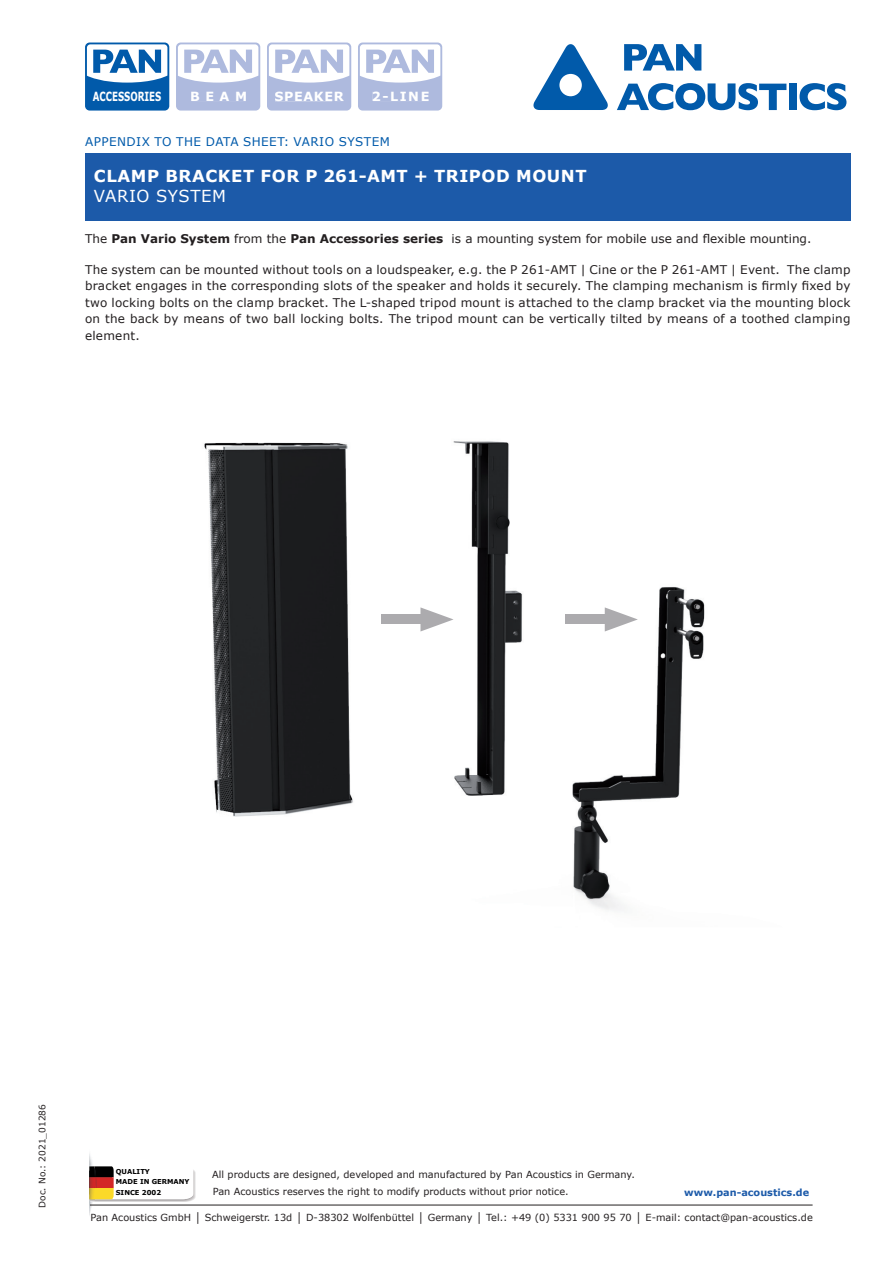
<style>
.page{position:relative;width:893px;height:1263px;background:#fff}
.page>*{position:absolute;margin:0;border:0;box-sizing:border-box;transform-origin:0 0}
.t1{font:700 16.5px "Verdana";letter-spacing:.035em;color:#fff}
.t2{font:16.5px "Verdana";letter-spacing:.035em;color:#fff}
.t3{font:700 12.75px "Verdana";letter-spacing:.05em;color:#fff}
.t4{font:700 12.75px "Verdana";color:#fff;scale:.68 1}
.t5{font:12px/16.5px "Verdana";color:#231f20;text-align:justify}
.t6{font:12px "Verdana";letter-spacing:.035em;color:#015aaa}
.t7{font:9.75px "Verdana";color:#231f20}
.t8{font:700 9.75px "Verdana";color:#1c5aa9}
.t9{font:9px "Verdana";color:#231f20}
.t10{font:700 6.75px/10.4px "Verdana";color:#000}
.s1{font-weight:700}
</style>
<div class="page">
<svg style="left:176px;top:43px;width:84px;height:68px"></svg>
<div style="left:191px;top:92px;width:55px;height:9px;background:#aebade"></div>
<svg style="left:85px;top:43px;width:84px;height:68px"></svg>
<svg style="left:267px;top:43px;width:84px;height:68px"></svg>
<div style="left:275px;top:92px;width:57px;height:9px;background:#aebade"></div>
<div style="left:335px;top:92px;width:9px;height:9px;background:#aebade"></div>
<div style="left:85px;top:153px;width:766px;height:68px;background:#1c5aa9"></div>
<svg style="left:624px;top:44px;width:77px;height:27px"></svg>
<svg style="left:617px;top:83px;width:169px;height:27px"></svg>
<div style="left:789px;top:84px;width:8px;height:26px;background:#015aaa"></div>
<svg style="left:799px;top:83px;width:47px;height:27px"></svg>
<svg style="left:533px;top:44px;width:75px;height:66px"></svg>
<img style="left:89px;top:1153px;width:5px;height:63px">
<svg style="left:89px;top:1158px;width:107px;height:45px"></svg>
<hr style="left:90px;top:1205px;width:723px;height:1px;background:#231f20">
<svg style="left:358px;top:43px;width:84px;height:68px"></svg>
<div style="left:373px;top:92px;width:56px;height:9px;background:#aebade"></div>
<img style="left:204px;top:441px;width:501px;height:469px">
<img style="left:381px;top:615px;width:39px;height:9px">
<img style="left:420px;top:607px;width:34px;height:24px">
<img style="left:565px;top:615px;width:40px;height:9px">
<img style="left:605px;top:607px;width:33px;height:24px">
<p class="t4" style="left:93px;top:87px;width:102px">ACCESSORIES</p>
<p class="t3" style="left:190px;top:87px;width:58px">BEAM</p>
<p class="t3" style="left:274px;top:87px;width:71px">SPEAKER</p>
<p class="t6" style="left:85px;top:134px;width:306px">APPENDIX TO THE DATA SHEET: VARIO SYSTEM</p>
<p class="t3" style="left:372px;top:87px;width:59px">2-LINE</p>
<h1 class="t1" style="left:94px;top:165px;width:494px">CLAMP BRACKET FOR P 261-AMT + TRIPOD MOUNT</h1>
<h1 class="t2" style="left:94px;top:185px;width:134px">VARIO SYSTEM</h1>
<p class="t5" style="left:85px;top:230px;width:728px">The <span class="s1">Pan Vario System</span> from the <span class="s1">Pan Accessories series</span> is a mounting system for mobile use and flexible mounting.</p>
<p class="t5" style="left:85px;top:261px;width:767px">The system can be mounted without tools on a loudspeaker, e.g. the P 261-AMT | Cine or the P 261-AMT | Event. The clamp bracket engages in the corresponding slots of the speaker and holds it securely. The clamping mechanism is firmly fixed by two locking bolts on the clamp bracket. The L-shaped tripod mount is attached to the clamp bracket via the mounting block on the back by means of two ball locking bolts. The tripod mount can be vertically tilted by means of a toothed clamping element.</p>
<p class="t9" style="left:36px;top:1208px;width:105px;rotate:-90deg">Doc. No.: 2021_01286</p>
<p class="t10" style="left:116px;top:1166px;width:75px">QUALITY<br>MADE IN GERMANY<br>SINCE 2002</p>
<p class="t7" style="left:91px;top:1210px;width:724px">Pan Acoustics GmbH │ Schweigerstr. 13d │ D-38302 Wolfenbüttel │ Germany │ Tel.: +49 (0) 5331 900 95 70 │ E-mail: contact@pan-acoustics.de</p>
<p class="t7" style="left:212px;top:1167px;width:424px">All products are designed, developed and manufactured by Pan Acoustics in Germany.</p>
<p class="t7" style="left:213px;top:1184px;width:357px">Pan Acoustics reserves the right to modify products without prior notice.</p>
<p class="t8" style="left:684px;top:1185px;width:126px">www.pan-acoustics.de</p>
</div>
